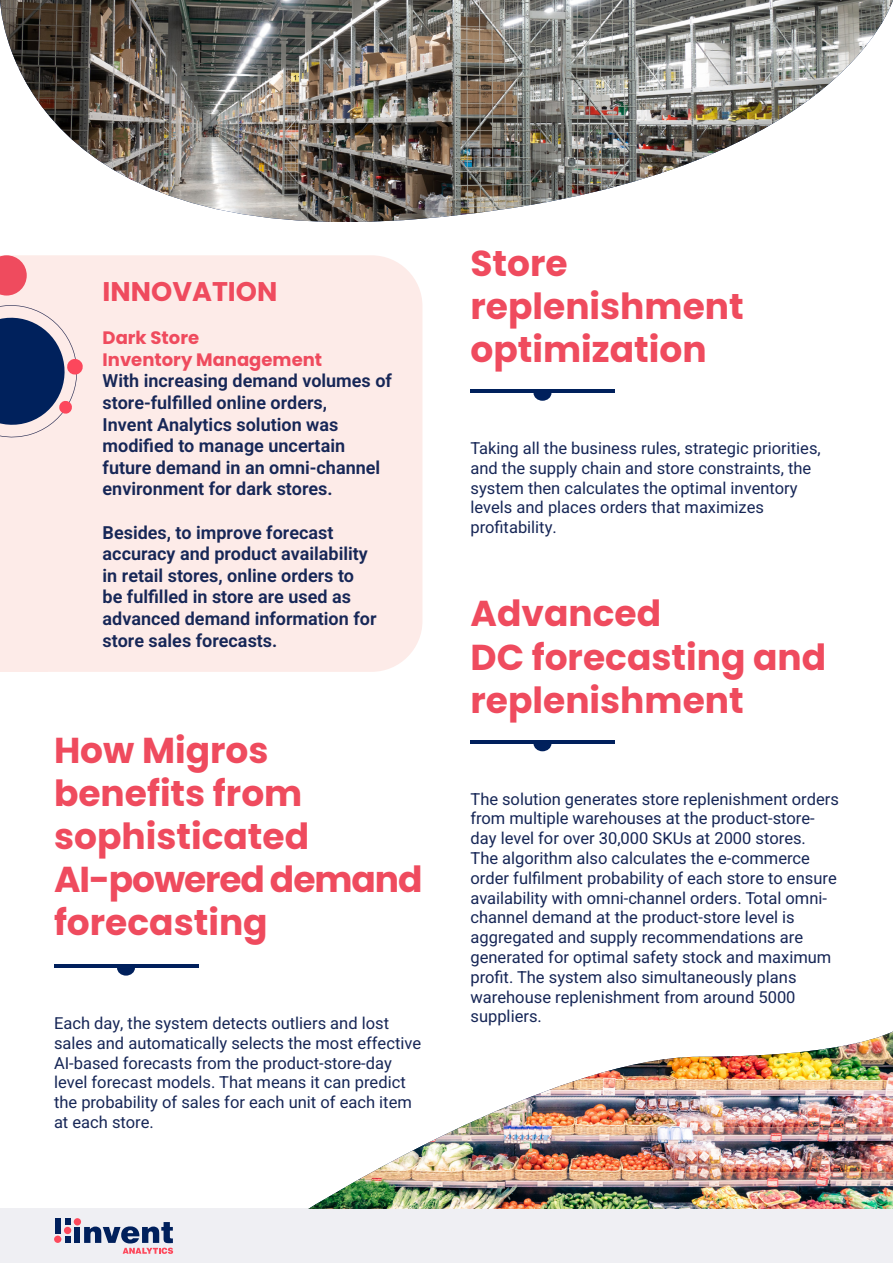
<style>
.page{position:relative;width:893px;height:1263px;background:#fff}
.page>*{position:absolute;margin:0;border:0;box-sizing:border-box;transform-origin:0 0}
.t1{font:700 36px/43.2px "Poppins";color:#ef4b5e}
.t2{font:700 36px/43.2px "Poppins";letter-spacing:-.03em;color:#ef4b5e}
.t3{font:700 27px "Poppins";color:#ef4b5e}
.t4{font:600 18px/21.6px "Heebo";color:#172757}
.t5{font:700 18px "Poppins";color:#ef4b5e}
.t6{font:16.5px/19.8px "Heebo";color:#172757}
</style>
<div class="page">
<hr style="left:54px;top:965px;width:144px;height:3px;background:#00205c">
<svg style="left:117px;top:964px;width:18px;height:11px"></svg>
<hr style="left:470px;top:390px;width:144px;height:3px;background:#00205c">
<svg style="left:533px;top:389px;width:18px;height:12px"></svg>
<hr style="left:470px;top:740px;width:144px;height:3px;background:#00205c">
<svg style="left:533px;top:743px;width:18px;height:8px"></svg>
<div style="left:0;top:255px;width:422px;height:417px;background:#fdebe8"></div>
<svg style="left:0;top:255px;width:27px;height:41px"></svg>
<svg style="left:0;top:303px;width:84px;height:135px;background:#7a7e9b"></svg>
<div style="left:0;top:551px;width:48px;height:121px;background:#fdebe8"></div>
<div style="left:0;top:1209px;width:893px;height:54px;background:#efeff3"></div>
<div style="left:75px;top:1227px;width:5px;height:16px;background:#00205c"></div>
<svg style="left:65px;top:1218px;width:5px;height:6px"></svg>
<div style="left:64px;top:1227px;width:7px;height:7px;background:#fd495c;border-radius:50%"></div>
<div style="left:74px;top:1218px;width:7px;height:7px;background:#fd495c;border-radius:4px"></div>
<svg style="left:84px;top:1222px;width:89px;height:32px"></svg>
<div style="left:55px;top:1218px;width:6px;height:16px;background:#00205c"></div>
<svg style="left:54px;top:1235px;width:16px;height:8px"></svg>
<img style="left:0;top:0;width:893px;height:222px">
<img style="left:308px;top:1031px;width:585px;height:178px">
<p class="t3" style="left:103px;top:276px;width:176px">INNOVATION</p>
<p class="t5" style="left:103px;top:327px;width:98px">Dark Store</p>
<p class="t5" style="left:103px;top:349px;width:221px">Inventory Management</p>
<p class="t4" style="left:103px;top:370px;width:291px">With increasing demand volumes of store-fulfilled online orders,</p>
<p class="t4" style="left:103px;top:413px;width:279px">Invent Analytics solution was modified to manage uncertain future demand in an omni-channel environment for dark stores.</p>
<p class="t4" style="left:103px;top:521px;width:275px">Besides, to improve forecast accuracy and product availability in retail stores, online orders to be fulfilled in store are used as advanced demand information for store sales forecasts.</p>
<p class="t1" style="left:54px;top:729px;width:257px">How Migros benefits from sophisticated</p>
<p class="t2" style="left:54px;top:858px;width:370px">AI-powered demand forecasting</p>
<p class="t6" style="left:54px;top:1013px;width:369px">Each day, the system detects outliers and lost sales and automatically selects the most effective AI-based forecasts from the product-store-day level forecast models. That means it can predict the probability of sales for each unit of each item at each store.</p>
<p class="t1" style="left:470px;top:242px;width:275px">Store replenishment optimization</p>
<p class="t6" style="left:470px;top:438px;width:352px">Taking all the business rules, strategic priorities, and the supply chain and store constraints, the system then calculates the optimal inventory levels and places orders that maximizes profitability.</p>
<p class="t1" style="left:470px;top:592px;width:192px">Advanced</p>
<p class="t1" style="left:470px;top:635px;width:357px">DC forecasting and replenishment</p>
<p class="t6" style="left:470px;top:789px;width:370px">The solution generates store replenishment orders from multiple warehouses at the product-store&shy;day level for over 30,000 SKUs at 2000 stores.<br>The algorithm also calculates the e-commerce order fulfilment probability of each store to ensure availability with omni-channel orders. Total omni&shy;channel demand at the product-store level is aggregated and supply recommendations are generated for optimal safety stock and maximum profit. The system also simultaneously plans warehouse replenishment from around 5000 suppliers.</p>
</div>
